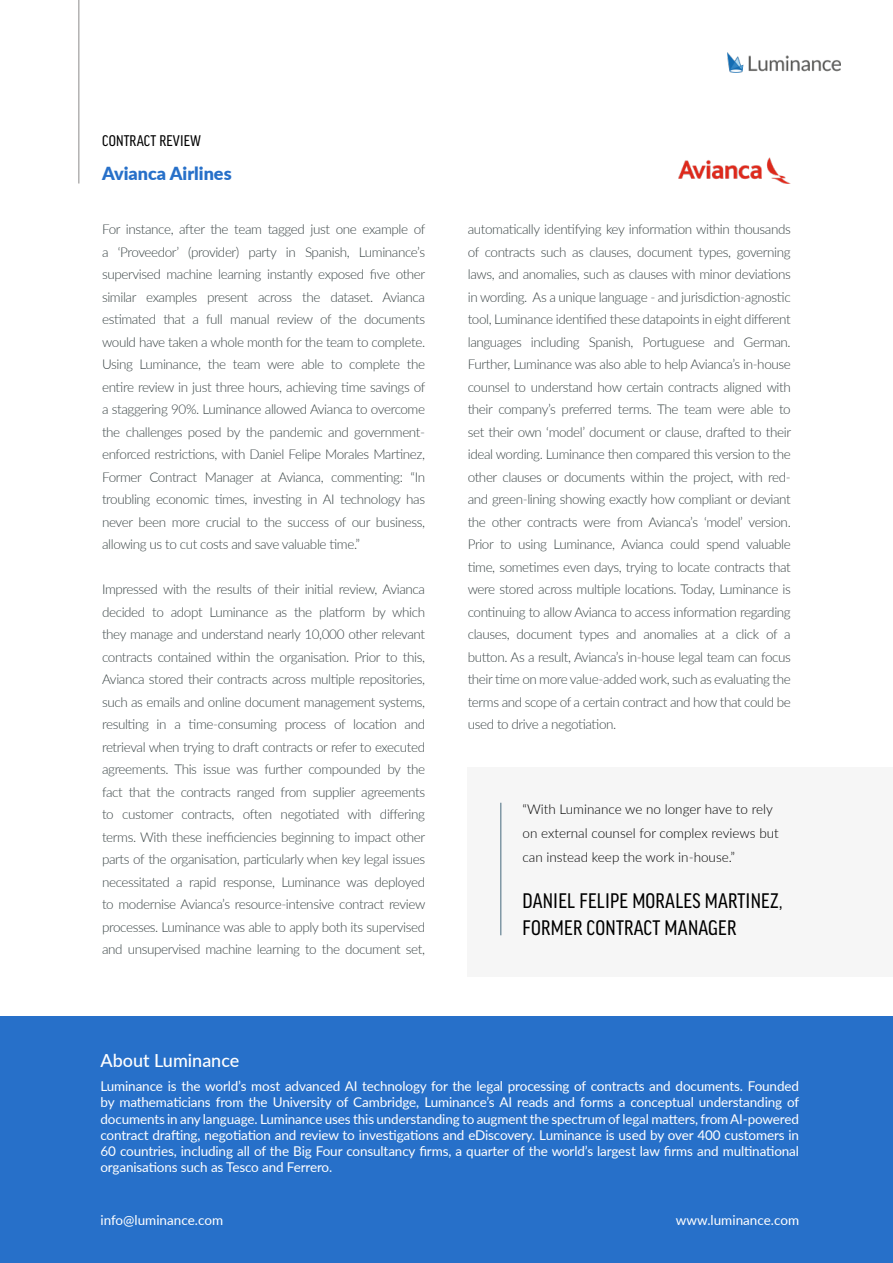
<style>
.page{position:relative;width:893px;height:1263px;background:#fff}
.page>*{position:absolute;margin:0;border:0;box-sizing:border-box;transform-origin:0 0}
.t1{font:condensed 22.5px/27px "Good Headline Pro";letter-spacing:.01em;color:#000}
.t2{font:900 18px "Lato";color:#2770c9}
.t3{font:500 18px "Lato";color:#fff}
.t4{font:condensed 16.5px "Good Headline Pro";letter-spacing:.01em;color:#000}
.t5{font:300 13.5px/22.5px "Lato";letter-spacing:-.03em;color:#3a4445;text-align:justify}
.t6{font:13.5px/16.2px "Lato";letter-spacing:-.01em;color:#fff;text-align:justify}
.t7{font:300 13.5px/24px "Lato";color:#000}
</style>
<div class="page">
<hr style="left:78px;top:0;width:2px;height:183px;background:#b3b2b2">
<img style="left:679px;top:157px;width:111px;height:26px">
<div style="left:468px;top:767px;width:425px;height:210px;background:#f6f6f6"></div>
<hr style="left:500px;top:803px;width:1px;height:132px;background:#8098a5">
<img style="left:727px;top:52px;width:113px;height:21px">
<div style="left:0;top:1016px;width:893px;height:247px;background:#2770c9"></div>
<p class="t4" style="left:102px;top:132px;width:101px">CONTRACT REVIEW</p>
<p class="t2" style="left:102px;top:160px;width:131px">Avianca Airlines</p>
<p class="t5" style="left:102px;top:218px;width:325px">For instance, after the team tagged just one example of a ‘Proveedor’ (provider) party in Spanish, Luminance’s supervised machine learning instantly exposed five other similar examples present across the dataset. Avianca estimated that a full manual review of the documents would have taken a whole month for the team to complete.<br>Using Luminance, the team were able to complete the entire review in just three hours, achieving time savings of a staggering 90%. Luminance allowed Avianca to overcome the challenges posed by the pandemic and government&shy;enforced restrictions, with Daniel Felipe Morales Martinez, Former Contract Manager at Avianca, commenting: “In troubling economic times, investing in AI technology has never been more crucial to the success of our business, allowing us to cut costs and save valuable time.”</p>
<p class="t5" style="left:102px;top:578px;width:325px">Impressed with the results of their initial review, Avianca decided to adopt Luminance as the platform by which they manage and understand nearly 10,000 other relevant contracts contained within the organisation. Prior to this, Avianca stored their contracts across multiple repositories, such as emails and online document management systems, resulting in a time-consuming process of location and retrieval when trying to draft contracts or refer to executed agreements. This issue was further compounded by the fact that the contracts ranged from supplier agreements to customer contracts, often negotiated with differing terms. With these inefficiencies beginning to impact other parts of the organisation, particularly when key legal issues necessitated a rapid response, Luminance was deployed to modernise Avianca’s resource-intensive contract review processes. Luminance was able to apply both its supervised and unsupervised machine learning to the document set,</p>
<p class="t5" style="left:468px;top:218px;width:325px">automatically identifying key information within thousands of contracts such as clauses, document types, governing laws, and anomalies, such as clauses with minor deviations in wording. As a unique language - and jurisdiction-agnostic tool, Luminance identified these datapoints in eight different languages including Spanish, Portuguese and German.<br>Further, Luminance was also able to help Avianca’s in-house counsel to understand how certain contracts aligned with their company’s preferred terms. The team were able to set their own ‘model’ document or clause, drafted to their ideal wording. Luminance then compared this version to the other clauses or documents within the project, with red&shy;and green-lining showing exactly how compliant or deviant the other contracts were from Avianca’s ‘model’ version.<br>Prior to using Luminance, Avianca could spend valuable time, sometimes even days, trying to locate contracts that were stored across multiple locations. Today, Luminance is continuing to allow Avianca to access information regarding clauses, document types and anomalies at a click of a button. As a result, Avianca’s in-house legal team can focus their time on more value-added work, such as evaluating the terms and scope of a certain contract and how that could be used to drive a negotiation.</p>
<p class="t7" style="left:522px;top:796px;width:258px">“With Luminance we no longer have to rely on external counsel for complex reviews but can instead keep the work in-house.”</p>
<p class="t1" style="left:523px;top:887px;width:262px">DANIEL FELIPE MORALES MARTINEZ,<br>FORMER CONTRACT MANAGER</p>
<p class="t3" style="left:100px;top:1047px;width:140px">About Luminance</p>
<p class="t6" style="left:100px;top:1078px;width:700px">Luminance is the world’s most advanced AI technology for the legal processing of contracts and documents. Founded by mathematicians from the University of Cambridge, Luminance’s AI reads and forms a conceptual understanding of documents in any language. Luminance uses this understanding to augment the spectrum of legal matters, from AI-powered contract drafting, negotiation and review to investigations and eDiscovery. Luminance is used by over 400 customers in 60 countries, including all of the Big Four consultancy firms, a quarter of the world’s largest law firms and multinational organisations such as Tesco and Ferrero.</p>
<p class="t6" style="left:100px;top:1211px;width:124px">info@luminance.com</p>
<p class="t6" style="left:676px;top:1211px;width:125px">www.luminance.com</p>
</div>
